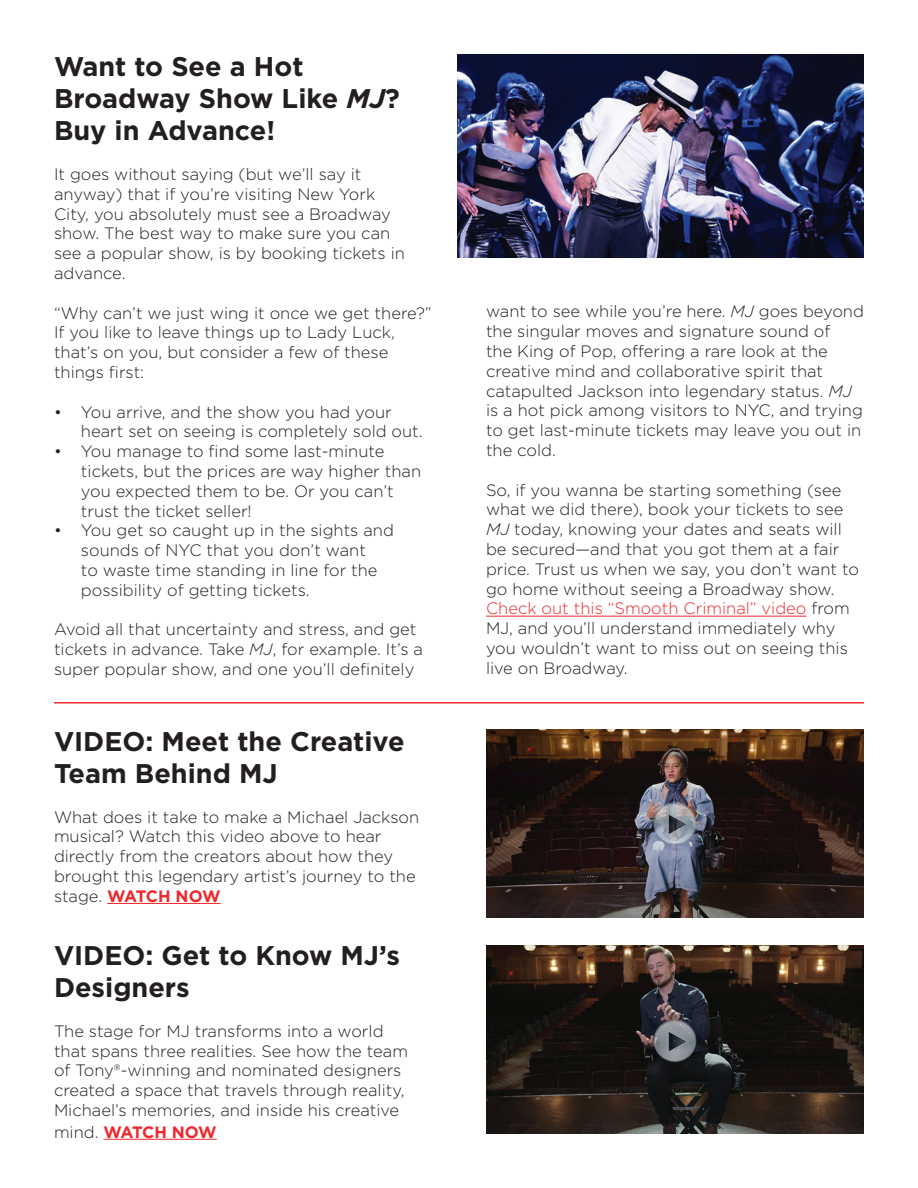
<style>
.page{position:relative;width:918px;height:1188px;background:#fff}
.page>*{position:absolute;margin:0;border:0;box-sizing:border-box;transform-origin:0 0}
.t1{font:700 27px/32.4px "Gotham";color:#231f20}
.t2{font:300 16.5px/19.8px "Gotham";color:#231f20}
.t3{font:700 16.5px "Gotham";letter-spacing:-.035em;color:#ee282c}
.s1{font-style:italic}
.s2{font-weight:700;color:#ee282c}
.s3{font-weight:300;color:#231f20}
.s4{color:#ee282c}
</style>
<div class="page">
<img style="left:486px;top:729px;width:378px;height:189px">
<hr style="left:486px;top:616px;width:320px;height:1px;background:#ee282c">
<img style="left:458px;top:54px;width:406px;height:203px">
<hr style="left:107px;top:903px;width:114px;height:1px;background:#ee282c">
<hr style="left:103px;top:1139px;width:114px;height:1px;background:#ee282c">
<hr style="left:54px;top:702px;width:810px;height:2px;background:#ee282c">
<img style="left:486px;top:945px;width:378px;height:189px">
<h1 class="t1" style="left:54px;top:50px;width:347px">Want to See a Hot<br>Broadway Show Like <span class="s1">MJ</span>?<br>Buy in Advance!</h1>
<p class="t2" style="left:54px;top:164px;width:352px">It goes without saying (but we’ll say it anyway) that if you’re visiting New York City, you absolutely must see a Broadway show. The best way to make sure you can see a popular show, is by booking tickets in advance.</p>
<p class="t2" style="left:54px;top:302px;width:379px">“Why can’t we just wing it once we get there?” If you like to leave things up to Lady Luck, that’s on you, but consider a few of these things first:</p>
<p class="t2" style="left:81px;top:401px;width:343px;text-indent:-27px">• You arrive, and the show you had your heart set on seeing is completely sold out.</p>
<p class="t2" style="left:81px;top:441px;width:342px;text-indent:-27px">• You manage to find some last-minute tickets, but the prices are way higher than you expected them to be. Or you can’t trust the ticket seller!</p>
<p class="t2" style="left:81px;top:520px;width:314px;text-indent:-27px">• You get so caught up in the sights and sounds of NYC that you don’t want<br>to waste time standing in line for the possibility of getting tickets.</p>
<p class="t2" style="left:54px;top:619px;width:371px">Avoid all that uncertainty and stress, and get tickets in advance. Take <span class="s1">MJ</span>, for example. It’s a super popular show, and one you’ll definitely</p>
<h1 class="t1" style="left:54px;top:725px;width:352px">VIDEO: Meet the Creative<br>Team Behind MJ</h1>
<p class="t2" style="left:54px;top:806px;width:367px">What does it take to make a Michael Jackson musical? Watch this video above to hear directly from the creators about how they brought this legendary artist’s journey to the stage. <span class="s2">WATCH NOW</span></p>
<h1 class="t1" style="left:54px;top:939px;width:348px">VIDEO: Get to Know MJ’s<br>Designers</h1>
<p class="t2" style="left:54px;top:1021px;width:355px">The stage for MJ transforms into a world that spans three realities. See how the team of Tony®-winning and nominated designers created a space that travels through reality, Michael’s memories, and inside his creative</p>
<p class="t3" style="left:54px;top:1121px;width:164px"><span class="s3">mind.</span> WATCH NOW</p>
<p class="t2" style="left:486px;top:301px;width:379px">want to see while you’re here. <span class="s1">MJ</span> goes beyond the singular moves and signature sound of<br>the King of Pop, offering a rare look at the creative mind and collaborative spirit that catapulted Jackson into legendary status. <span class="s1">MJ </span>is a hot pick among visitors to NYC, and trying to get last-minute tickets may leave you out in the cold.</p>
<p class="t2" style="left:486px;top:480px;width:374px">So, if you wanna be starting something (see what we did there), book your tickets to see <span class="s1">MJ</span> today, knowing your dates and seats will be secured—and that you got them at a fair price. Trust us when we say, you don’t want to go home without seeing a Broadway show.<br><span class="s4">Check out this “Smooth Criminal” video</span> from MJ, and you’ll understand immediately why you wouldn’t want to miss out on seeing this live on Broadway.</p>
</div>
